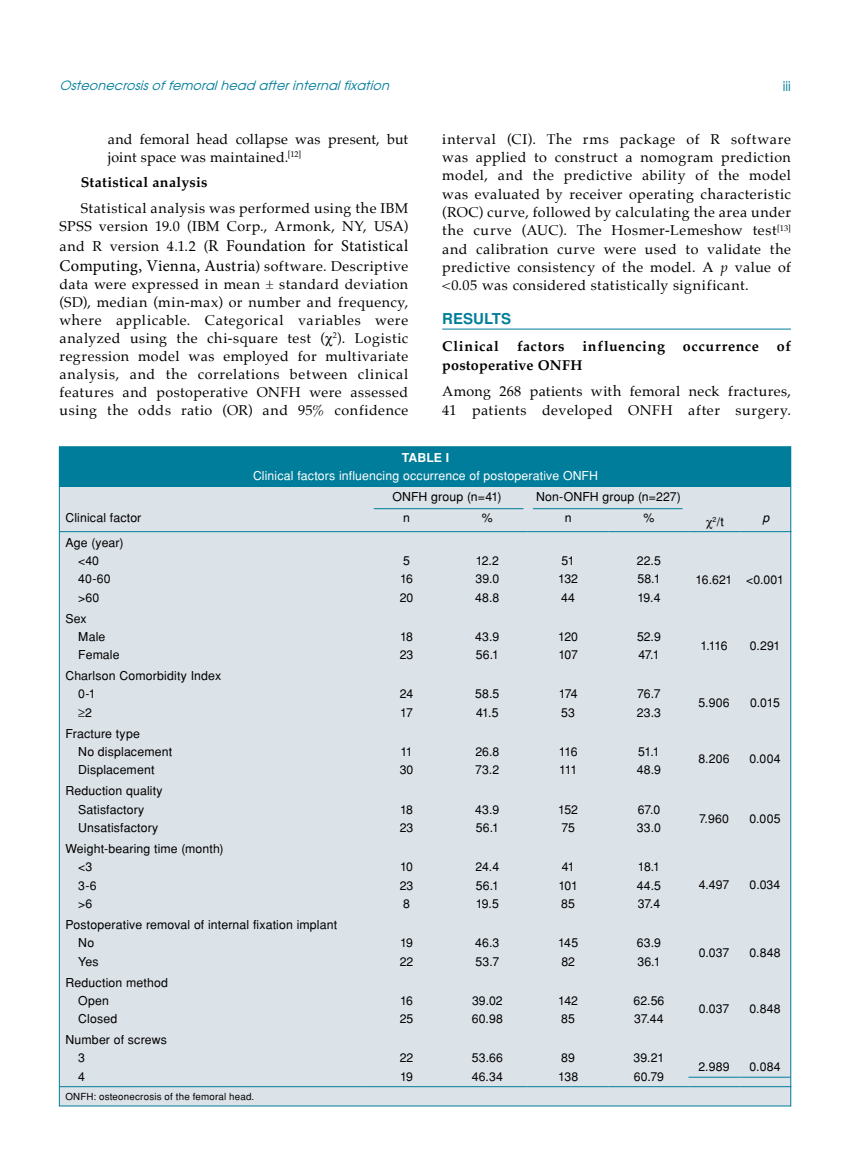
<style>
.page{position:relative;width:859px;height:1170px;background:#fff}
.page>*{position:absolute;margin:0;border:0;box-sizing:border-box;transform-origin:0 0}
.t1{font:16.5px/19.8px "Minion Pro";letter-spacing:.01em;color:#000}
.t2{font:700 15px "Helvetica Tr";letter-spacing:.005em;color:#007d9a}
.t3{font:14.25px/18px "Palatino";letter-spacing:.03em;color:#000}
.t4{font:700 14.25px "Palatino";letter-spacing:.035em;color:#000}
.t5{font:700 14.25px "Palatino";letter-spacing:.015em;color:#000}
.t6{font:700 14.25px "Palatino";letter-spacing:.06em;color:#000}
.t7{font:13.5px "Avant Garde Tr";color:#007d9a}
.t8{font:italic 12.75px "Avant Garde Tr";color:#007d9a}
.t9{font:12.3px/18.3px "Helvetica Normal Tr";letter-spacing:.01em;color:#000}
.t10{font:12.3px "Helvetica Normal Tr";letter-spacing:.01em;color:#fff}
.t11{font:700 12.3px "Helvetica Tr";color:#fff}
.t12{font:italic 12.3px "Helvetica Tr";color:#000}
.t13{font:9.75px "Helvetica Normal Tr";letter-spacing:.02em;color:#000}
.s1{font-family:"Palatino";font-size:14.25px}
.s2{font-style:italic}
</style>
<div class="page">
<hr style="left:442px;top:329px;width:349px;height:1px;background:#007d9a">
<div style="left:59px;top:446px;width:732px;height:659px;background:#dbe2e8"></div>
<div style="left:60px;top:447px;width:731px;height:39px;background:#007d9a"></div>
<hr style="left:60px;top:1086px;width:306px;height:1px;background:#007d9a">
<hr style="left:366px;top:1086px;width:81px;height:1px;background:#007d9a">
<hr style="left:447px;top:1086px;width:81px;height:1px;background:#007d9a">
<hr style="left:528px;top:1086px;width:81px;height:1px;background:#007d9a">
<hr style="left:609px;top:1086px;width:80px;height:1px;background:#007d9a">
<hr style="left:689px;top:1086px;width:51px;height:1px;background:#007d9a">
<hr style="left:740px;top:1086px;width:51px;height:1px;background:#007d9a">
<hr style="left:60px;top:531px;width:306px;height:1px;background:#007d9a">
<hr style="left:366px;top:531px;width:81px;height:1px;background:#007d9a">
<hr style="left:447px;top:531px;width:81px;height:1px;background:#007d9a">
<hr style="left:528px;top:531px;width:81px;height:1px;background:#007d9a">
<hr style="left:609px;top:531px;width:80px;height:1px;background:#007d9a">
<hr style="left:689px;top:531px;width:51px;height:1px;background:#007d9a">
<hr style="left:740px;top:531px;width:51px;height:1px;background:#007d9a">
<hr style="left:374px;top:508px;width:149px;height:1px;background:#007d9a">
<hr style="left:533px;top:508px;width:149px;height:1px;background:#007d9a">
<hr style="left:688px;top:1076px;width:51px;height:1px;background:#007d9a">
<hr style="left:739px;top:1076px;width:51px;height:1px;background:#007d9a">
<p class="t8" style="left:60px;top:78px;width:335px">Osteonecrosisoffemoralhead afterinternalfixation</p>
<p class="t7" style="left:783px;top:77px;width:10px">iii</p>
<p class="t3" style="left:108px;top:130px;width:302px">and femoral head collapse was present, but joint space was maintained.<sup>[12]</sup></p>
<p class="t4" style="left:81px;top:170px;width:128px">Statistical analysis</p>
<p class="t3" style="left:60px;top:199px;width:350px;text-align:right">Statistical analysis was performed using the IBM<br>SPSS version 19.0 (IBM Corp., Armonk, NY, USA)</p>
<p class="t1" style="left:60px;top:236px;width:350px"><span class="s1">and R version 4.1.2 (</span>R Foundation for Statistical<br>Computing, Vienna, Austria<span class="s1">) software. Descriptive</span></p>
<p class="t3" style="left:60px;top:275px;width:350px;text-align:justify">data were expressed in mean ± standard deviation (SD), median (min-max) or number and frequency, where applicable. Categorical variables were analyzed using the chi-square test ( <sup>2</sup>). Logistic regression model was employed for multivariate analysis, and the correlations between clinical features and postoperative ONFH were assessed using the odds ratio (OR) and 95% confidence</p>
<p class="t3" style="left:442px;top:129px;width:350px;text-align:justify">interval (CI). The rms package of R software was applied to construct a nomogram prediction model, and the predictive ability of the model was evaluated by receiver operating characteristic (ROC) curve, followed by calculating the area under the curve (AUC). The Hosmer-Lemeshow test<sup>[13] </sup>and calibration curve were used to validate the predictive consistency of the model. A <span class="s2">p</span> value of &lt;0.05 was considered statistically significant.</p>
<p class="t2" style="left:442px;top:310px;width:71px">RESULTS</p>
<p class="t6" style="left:442px;top:334px;width:58px">Clinical</p>
<p class="t4" style="left:517px;top:334px;width:49px">factors</p>
<p class="t4" style="left:582px;top:334px;width:84px">influencing</p>
<p class="t4" style="left:683px;top:334px;width:77px">occurrence</p>
<p class="t4" style="left:777px;top:334px;width:16px">of</p>
<p class="t5" style="left:442px;top:352px;width:142px">postoperative ONFH</p>
<p class="t3" style="left:442px;top:382px;width:350px">Among 268 patients with femoral neck fractures,<br>41 patients developed ONFH after surgery.</p>
<p class="t11" style="left:402px;top:450px;width:49px">Table I</p>
<p class="t10" style="left:253px;top:468px;width:346px">Clinical factors influencing occurrence of postoperative ONFH</p>
<p class="t9" style="left:392px;top:487px;width:110px">ONFH group (n=41)</p>
<p class="t9" style="left:536px;top:487px;width:146px">Non-ONFH group (n=227)</p>
<p class="t9" style="left:66px;top:508px;width:77px">Clinical factor</p>
<p class="t9" style="left:403px;top:508px;width:8px">n</p>
<p class="t9" style="left:482px;top:508px;width:12px">%</p>
<p class="t9" style="left:565px;top:508px;width:8px">n</p>
<p class="t9" style="left:643px;top:508px;width:12px">%</p>
<p class="t9" style="left:712px;top:512px;width:13px"><sup>2</sup>/t</p>
<p class="t12" style="left:762px;top:510px;width:8px">p</p>
<p class="t9" style="left:78px;top:533px;width:47px;text-indent:-13px">Age (year) &lt;40<br>40-60 &gt;60</p>
<p class="t9" style="left:400px;top:551px;width:15px">5<br>16<br>20</p>
<p class="t9" style="left:475px;top:551px;width:26px;text-align:justify">12.2<br>39.0<br>48.8</p>
<p class="t9" style="left:558px;top:551px;width:21px">51<br>132<br>44</p>
<p class="t9" style="left:637px;top:551px;width:26px;text-align:justify">22.5<br>58.1<br>19.4</p>
<p class="t9" style="left:696px;top:570px;width:90px">16.621 &lt;0.001</p>
<p class="t9" style="left:78px;top:609px;width:43px;text-indent:-13px">Sex<br>Male<br>Female</p>
<p class="t9" style="left:78px;top:666px;width:144px;text-indent:-13px">Charlson Comorbidity Index<br>0-1<br>≥2</p>
<p class="t9" style="left:78px;top:724px;width:95px;text-indent:-13px">Fracture type<br>No displacement<br>Displacement</p>
<p class="t9" style="left:78px;top:781px;width:86px;text-indent:-13px">Reduction quality<br>Satisfactory<br>Unsatisfactory</p>
<p class="t9" style="left:78px;top:839px;width:147px;text-indent:-13px">Weight-bearing time (month) &lt;3<br>3-6<br>&gt;6</p>
<p class="t9" style="left:78px;top:915px;width:260px;text-indent:-13px">Postoperative removal of internal fixation implant<br>No<br>Yes</p>
<p class="t9" style="left:78px;top:972px;width:91px;text-indent:-13px">Reduction method<br>Open<br>Closed</p>
<p class="t9" style="left:78px;top:1030px;width:90px;text-indent:-13px">Number of screws<br>3<br>4</p>
<p class="t13" style="left:66px;top:1090px;width:190px">ONFH: osteonecrosis of the femoral head.</p>
<p class="t9" style="left:400px;top:627px;width:15px">18<br>23</p>
<p class="t9" style="left:475px;top:627px;width:26px">43.9<br>56.1</p>
<p class="t9" style="left:558px;top:627px;width:21px">120<br>107</p>
<p class="t9" style="left:637px;top:627px;width:25px">52.9<br>47.1</p>
<p class="t9" style="left:400px;top:685px;width:15px">24<br>17</p>
<p class="t9" style="left:475px;top:685px;width:26px">58.5<br>41.5</p>
<p class="t9" style="left:559px;top:685px;width:20px">174<br>53</p>
<p class="t9" style="left:637px;top:685px;width:26px">76.7<br>23.3</p>
<p class="t9" style="left:400px;top:742px;width:15px">11<br>30</p>
<p class="t9" style="left:475px;top:742px;width:26px">26.8<br>73.2</p>
<p class="t9" style="left:559px;top:742px;width:20px">116<br>111</p>
<p class="t9" style="left:637px;top:742px;width:26px">51.1<br>48.9</p>
<p class="t9" style="left:400px;top:800px;width:15px">18<br>23</p>
<p class="t9" style="left:475px;top:800px;width:26px">43.9<br>56.1</p>
<p class="t9" style="left:558px;top:800px;width:21px">152<br>75</p>
<p class="t9" style="left:637px;top:800px;width:26px">67.0<br>33.0</p>
<p class="t9" style="left:400px;top:857px;width:15px;text-align:justify">10<br>23<br>8</p>
<p class="t9" style="left:476px;top:857px;width:25px;text-align:justify">24.4<br>56.1<br>19.5</p>
<p class="t9" style="left:558px;top:857px;width:21px">41<br>101<br>85</p>
<p class="t9" style="left:637px;top:857px;width:26px;text-align:justify">18.1<br>44.5<br>37.4</p>
<p class="t9" style="left:400px;top:933px;width:15px">19<br>22</p>
<p class="t9" style="left:475px;top:933px;width:26px">46.3<br>53.7</p>
<p class="t9" style="left:558px;top:933px;width:21px">145<br>82</p>
<p class="t9" style="left:637px;top:933px;width:26px">63.9<br>36.1</p>
<p class="t9" style="left:400px;top:991px;width:15px">16<br>25</p>
<p class="t9" style="left:472px;top:991px;width:33px">39.02<br>60.98</p>
<p class="t9" style="left:558px;top:991px;width:21px">142<br>85</p>
<p class="t9" style="left:633px;top:991px;width:32px">62.56<br>37.44</p>
<p class="t9" style="left:400px;top:1048px;width:15px">22<br>19</p>
<p class="t9" style="left:472px;top:1048px;width:33px">53.66<br>46.34</p>
<p class="t9" style="left:558px;top:1048px;width:22px">89<br>138</p>
<p class="t9" style="left:634px;top:1048px;width:32px">39.21<br>60.79</p>
<p class="t9" style="left:700px;top:636px;width:29px">1.116</p>
<p class="t9" style="left:750px;top:636px;width:32px">0.291</p>
<p class="t9" style="left:698px;top:693px;width:33px">5.906</p>
<p class="t9" style="left:750px;top:693px;width:31px">0.015</p>
<p class="t9" style="left:698px;top:749px;width:33px">8.206</p>
<p class="t9" style="left:749px;top:749px;width:32px">0.004</p>
<p class="t9" style="left:699px;top:809px;width:31px">7.960</p>
<p class="t9" style="left:749px;top:809px;width:32px">0.005</p>
<p class="t9" style="left:699px;top:875px;width:32px">4.497</p>
<p class="t9" style="left:750px;top:875px;width:32px">0.034</p>
<p class="t9" style="left:699px;top:943px;width:32px">0.037</p>
<p class="t9" style="left:749px;top:943px;width:33px">0.848</p>
<p class="t9" style="left:699px;top:999px;width:32px">0.037</p>
<p class="t9" style="left:749px;top:999px;width:33px">0.848</p>
<p class="t9" style="left:698px;top:1057px;width:32px">2.989</p>
<p class="t9" style="left:750px;top:1057px;width:32px">0.084</p>
</div>
